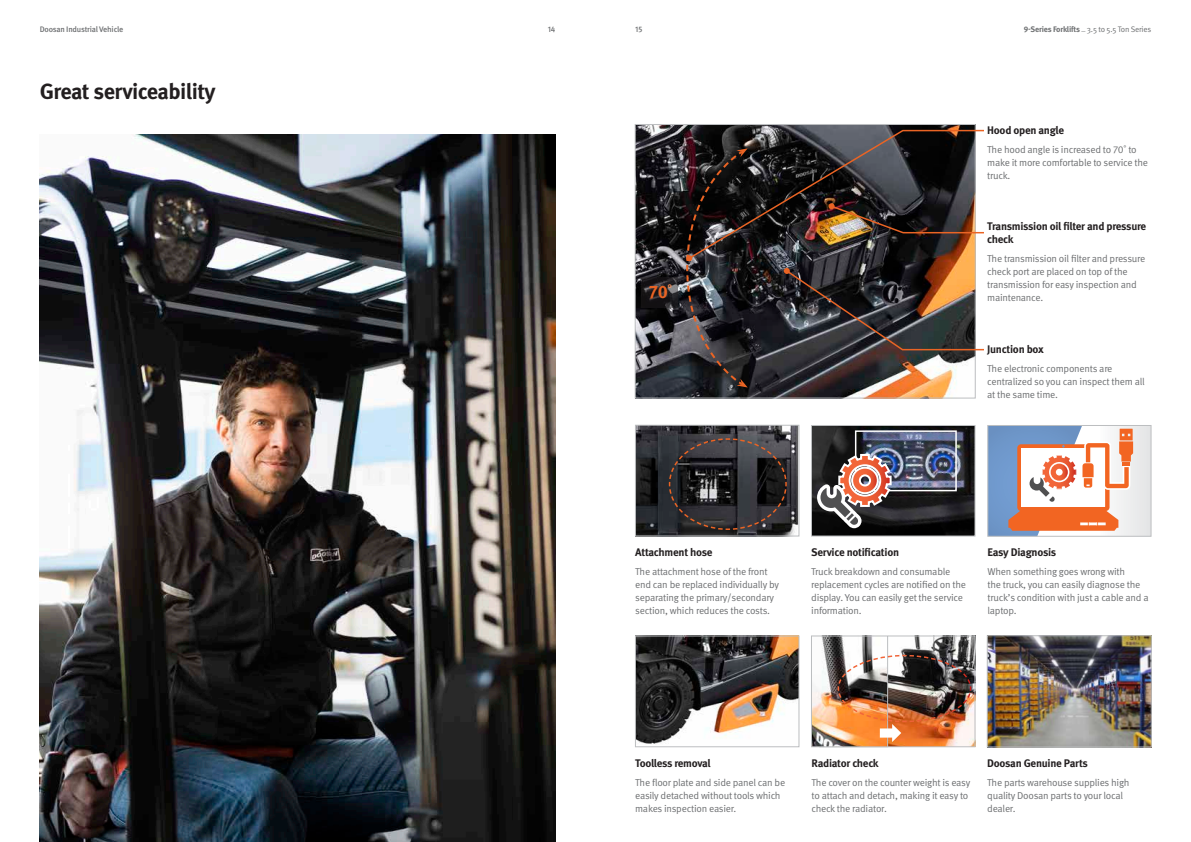
<style>
.page{position:relative;width:1191px;height:842px;background:#fff}
.page>*{position:absolute;margin:0;border:0;box-sizing:border-box;transform-origin:0 0}
.t1{font:700 22px "Meta Pro";letter-spacing:-.025em;color:#231f20}
.t2{font:700 18px "Meta Pro";color:#ea6424}
.t3{font:700 11px/13px "Meta Pro";letter-spacing:-.025em;color:#231f20}
.t4{font:10px/13px "Meta Pro";letter-spacing:-.025em;color:#6d6f71}
.t5{font:8px "Meta Pro";letter-spacing:-.025em;color:#6d6f71}
.t6{font:500 8px "Meta Pro";letter-spacing:-.025em;color:#6d6f71}
.s1{font-weight:700}
.s2{color:#f18f5b}
</style>
<div class="page">
<img style="left:40px;top:135px;width:516px;height:707px">
<img style="left:637px;top:126px;width:336px;height:270px">
<div style="left:635px;top:124px;width:340px;height:274px;border:1px solid #bcbec0"></div>
<svg style="left:989px;top:427px;width:160px;height:107px"></svg>
<div style="left:987px;top:425px;width:164px;height:111px;border:1px solid #bcbec0"></div>
<img style="left:888px;top:638px;width:85px;height:107px">
<div style="left:819px;top:636px;width:156px;height:111px;border:1px solid #bcbec0"></div>
<img style="left:813px;top:638px;width:73px;height:107px">
<div style="left:811px;top:636px;width:77px;height:111px;border:1px solid #bcbec0"></div>
<img style="left:837px;top:654px;width:135px;height:88px">
<img style="left:637px;top:638px;width:160px;height:106px">
<div style="left:635px;top:636px;width:164px;height:111px;border:1px solid #bcbec0"></div>
<img style="left:637px;top:427px;width:160px;height:107px">
<div style="left:635px;top:425px;width:164px;height:111px;border:1px solid #bcbec0"></div>
<svg style="left:668px;top:437px;width:119px;height:94px;background:#353234"></svg>
<img style="left:685px;top:129px;width:299px;height:258px">
<img style="left:813px;top:427px;width:160px;height:107px">
<div style="left:811px;top:425px;width:164px;height:111px;border:1px solid #bcbec0"></div>
<div style="left:855px;top:430px;width:101px;height:61px;border:2px solid #fff"></div>
<svg style="left:817px;top:453px;width:75px;height:75px"></svg>
<svg style="left:641px;top:278px;width:36px;height:30px"></svg>
<img style="left:989px;top:637px;width:160px;height:108px">
<div style="left:987px;top:635px;width:164px;height:112px;border:1px solid #bcbec0"></div>
<p class="t6" style="left:40px;top:24px;width:85px">Doosan Industrial Vehicle</p>
<p class="t6" style="left:548px;top:24px;width:9px">14</p>
<p class="t6" style="left:635px;top:24px;width:9px">15</p>
<p class="t5" style="left:1023px;top:24px;width:129px"><span class="s1">9-Series Forklifts</span> _ 3.5 to 5.5 Ton Series</p>
<h1 class="t1" style="left:40px;top:77px;width:177px">Great serviceability</h1>
<p class="t3" style="left:987px;top:124px;width:78px">Hood open angle</p>
<p class="t4" style="left:987px;top:143px;width:162px">The hood angle is increased to 70˚ to make it more comfortable to service the truck.</p>
<p class="t3" style="left:987px;top:220px;width:160px">Transmission oil filter and pressure check</p>
<p class="t4" style="left:987px;top:253px;width:160px">The transmission oil filter and pressure check port are placed on top of the transmission for easy inspection and</p>
<h2 class="t2" style="left:649px;top:280px;width:25px">70<span class="s2">˚</span></h2>
<p class="t4" style="left:987px;top:292px;width:58px">maintenance.</p>
<p class="t3" style="left:987px;top:343px;width:58px">Junction box</p>
<p class="t4" style="left:987px;top:363px;width:159px">The electronic components are centralized so you can inspect them all at the same time.</p>
<p class="t3" style="left:635px;top:546px;width:79px">Attachment hose</p>
<p class="t4" style="left:635px;top:565px;width:145px">The attachment hose of the front end can be replaced individually by separating the primary/secondary section, which reduces the costs.</p>
<p class="t3" style="left:811px;top:546px;width:89px">Service notification</p>
<p class="t4" style="left:811px;top:565px;width:156px">Truck breakdown and consumable replacement cycles are notified on the display. You can easily get the service information.</p>
<p class="t3" style="left:987px;top:546px;width:70px">Easy Diagnosis</p>
<p class="t4" style="left:987px;top:565px;width:163px">When something goes wrong with<br>the truck, you can easily diagnose the truck’s condition with just a cable and a laptop.</p>
<p class="t3" style="left:635px;top:757px;width:77px">Toolless removal</p>
<p class="t4" style="left:635px;top:776px;width:152px">The floor plate and side panel can be easily detached without tools which makes inspection easier.</p>
<p class="t3" style="left:811px;top:757px;width:69px">Radiator check</p>
<p class="t4" style="left:811px;top:776px;width:160px">The cover on the counter weight is easy to attach and detach, making it easy to check the radiator.</p>
<p class="t3" style="left:987px;top:757px;width:102px">Doosan Genuine Parts</p>
<p class="t4" style="left:987px;top:776px;width:144px">The parts warehouse supplies high quality Doosan parts to your local dealer.</p>
</div>
